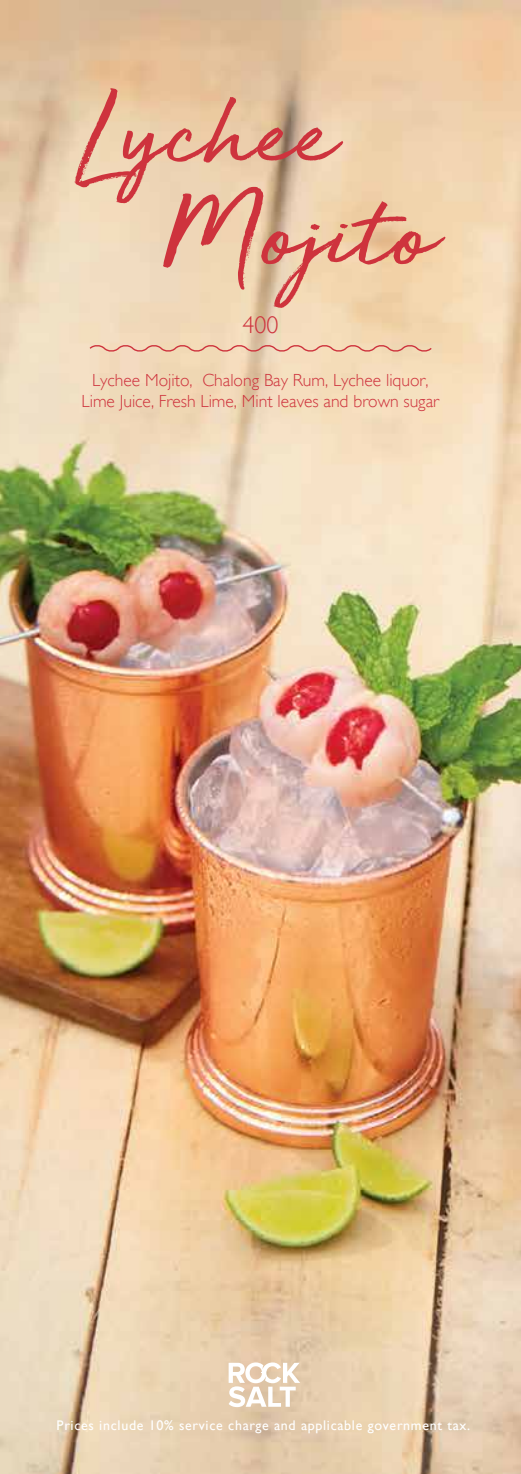
<style>
.page{position:relative;width:521px;height:1474px;background:#fff}
.page>*{position:absolute;margin:0;border:0;box-sizing:border-box;transform-origin:0 0}
.t1{font:115.15px/100.8px "Golden Plains";color:#ce333d}
.t2{font:300 23.97px "Gill Sans";color:#ce333d}
.t3{font:300 17.5px/21px "Gill Sans";color:#ce333d;text-align:center}
.t4{font:14px "Gill Sans";letter-spacing:.05em;color:#fff}
</style>
<div class="page">
<img style="left:0;top:0;width:521px;height:1473px">
<svg style="left:88px;top:343px;width:345px;height:11px"></svg>
<svg style="left:229px;top:1362px;width:71px;height:44px"></svg>
<h1 class="t1" style="left:164px;top:91px;width:270px;text-indent:-84px">Lychee<br>Mojito</h1>
<h2 class="t2" style="left:243px;top:312px;width:38px">400</h2>
<p class="t3" style="left:82px;top:369px;width:359px">Lychee Mojito, Chalong Bay Rum, Lychee liquor,<br>Lime Juice, Fresh Lime, Mint leaves and brown sugar</p>
<p class="t4" style="left:57px;top:1417px;width:415px">Prices include 10% service charge and applicable government tax.</p>
</div>
